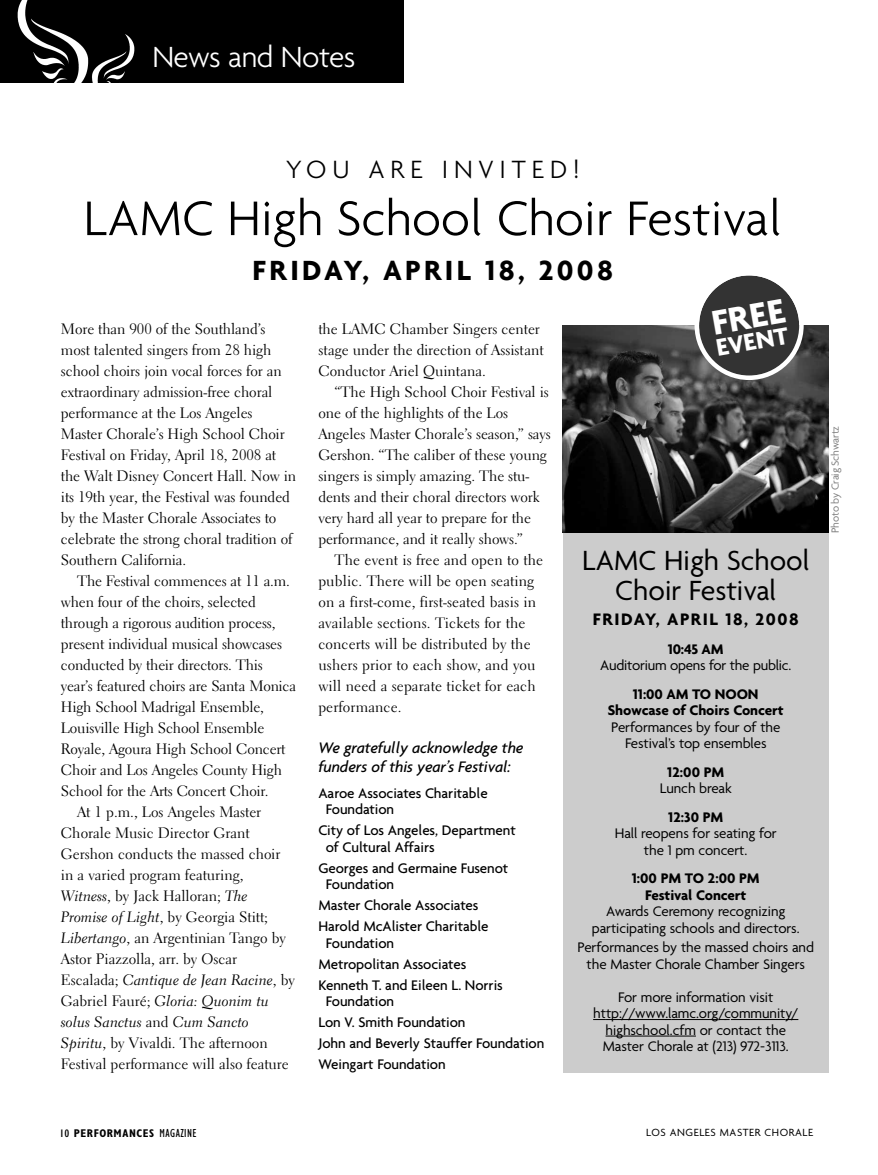
<style>
.page{position:relative;width:878px;height:1175px;background:#fff}
.page>*{position:absolute;margin:0;border:0;box-sizing:border-box;transform-origin:0 0}
.t1{font:300 52.5px "Agenda";color:#000}
.t2{font:700 37.2px "Agenda";color:#fff}
.t3{font:300 31.5px "Agenda";letter-spacing:-.015em;color:#fff}
.t4{font:30px/30px "Agenda";color:#000;text-align:center}
.t5{font:700 30px "Agenda";letter-spacing:.11em;color:#000}
.t6{font:300 27px "Agenda";letter-spacing:.215em;color:#000}
.t7{font:700 25.95px "Agenda";color:#fff}
.t8{font:700 18px "Agenda";letter-spacing:.085em;color:#000}
.t9{font:italic 500 16.5px/19.5px "Agenda";letter-spacing:-.005em;color:#000}
.t10{font:15px/21px "Electra LH";letter-spacing:-.005em;color:#000}
.t11{font:15px/16.5px "Agenda";letter-spacing:-.005em;color:#000;text-align:center}
.t12{font:500 15px/21px "Agenda";letter-spacing:-.005em;color:#000}
.t13{font:700 15px/16.5px "Agenda";letter-spacing:-.005em;color:#000;text-align:center}
.t14{font:15px/21px "Electra LH Cursive";color:#000}
.t15{font:11.25px "Agenda";letter-spacing:.05em;color:#000}
.t16{font:700 condensed 11.25px "Gill Sans";letter-spacing:.05em;color:#000}
.t17{font:11.25px "Agenda";letter-spacing:-.015em;color:#808080}
.s1{font-family:"Electra LH Cursive"}
.s2{font-family:"Electra LH"}
.s3{font-weight:400}
.s4{font-weight:400;font-size:12px}
</style>
<div class="page">
<div style="left:0;top:0;width:403px;height:82px;background:#000"></div>
<img style="left:17px;top:0;width:118px;height:82px">
<div style="left:563px;top:501px;width:265px;height:571px;background:#ccc"></div>
<img style="left:563px;top:325px;width:265px;height:208px">
<svg style="left:593px;top:1019px;width:42px;height:1px"></svg>
<hr style="left:635px;top:1019px;width:31px;height:1px;background:#000">
<hr style="left:671px;top:1019px;width:41px;height:1px;background:#000">
<svg style="left:712px;top:1019px;width:17px;height:1px"></svg>
<hr style="left:730px;top:1019px;width:55px;height:1px;background:#000">
<svg style="left:785px;top:1019px;width:13px;height:1px"></svg>
<hr style="left:605px;top:1035px;width:31px;height:1px;background:#000">
<hr style="left:636px;top:1035px;width:33px;height:1px;background:#000">
<svg style="left:669px;top:1035px;width:27px;height:1px"></svg>
<svg style="left:694px;top:275px;width:109px;height:105px"></svg>
<h3 class="t3" style="left:152px;top:44px;width:205px">News and Notes</h3>
<h3 class="t6" style="left:286px;top:158px;width:294px">YOU ARE INVITED!</h3>
<h1 class="t1" style="left:84px;top:197px;width:700px">LAMC High School Choir Festival</h1>
<h3 class="t5" style="left:253px;top:258px;width:362px">FRIDAY, APRIL 18, 2008</h3>
<p class="t10" style="left:61px;top:320px;width:237px">More than 900 of the Southland’s most talented singers from 28 high school choirs join vocal forces for an extraordinary admission-free choral performance at the Los Angeles Master Chorale’s High School Choir Festival on Friday, April 18, 2008 at the Walt Disney Concert Hall. Now in its 19th year, the Festival was founded by the Master Chorale Associates to celebrate the strong choral tradition of Southern California.</p>
<p class="t10" style="left:77px;top:572px;width:214px">The Festival commences at 11 a.m.</p>
<p class="t10" style="left:61px;top:593px;width:196px">when four of the choirs, selected</p>
<p class="t10" style="left:61px;top:614px;width:216px">through a rigorous audition process,</p>
<p class="t10" style="left:61px;top:635px;width:223px">present individual musical showcases</p>
<p class="t10" style="left:61px;top:656px;width:203px">conducted by their directors. This</p>
<p class="t10" style="left:61px;top:677px;width:236px">year’s featured choirs are Santa Monica</p>
<p class="t10" style="left:61px;top:698px;width:204px">High School Madrigal Ensemble,</p>
<p class="t10" style="left:61px;top:719px;width:205px">Louisville High School Ensemble</p>
<p class="t10" style="left:61px;top:740px;width:226px">Royale, Agoura High School Concert</p>
<p class="t10" style="left:61px;top:761px;width:222px">Choir and Los Angeles County High</p>
<p class="t10" style="left:61px;top:782px;width:209px">School for the Arts Concert Choir.</p>
<p class="t10" style="left:77px;top:803px;width:186px">At 1 p.m., Los Angeles Master</p>
<p class="t10" style="left:61px;top:824px;width:190px">Chorale Music Director Grant</p>
<p class="t10" style="left:61px;top:845px;width:221px">Gershon conducts the massed choir</p>
<p class="t10" style="left:61px;top:866px;width:184px">in a varied program featuring,</p>
<p class="t10" style="left:61px;top:887px;width:188px"><span class="s1">Witness</span>, by Jack Halloran; <span class="s1">The</span></p>
<p class="t10" style="left:61px;top:908px;width:208px"><span class="s1">Promise of Light</span>, by Georgia Stitt;</p>
<p class="t10" style="left:61px;top:929px;width:226px"><span class="s1">Libertango</span>, an Argentinian Tango by</p>
<p class="t10" style="left:61px;top:950px;width:178px">Astor Piazzolla, arr. by Oscar</p>
<p class="t14" style="left:61px;top:971px;width:235px"><span class="s2">Escalada;</span> Cantique de Jean Racine<span class="s2">, by<br>Gabriel Fauré;</span> Gloria: Quonim tu solus Sanctus <span class="s2">and</span> Cum Sancto</p>
<p class="t10" style="left:61px;top:1034px;width:229px"><span class="s1">Spiritu</span>, by Vivaldi. The afternoon<br>Festival performance will also feature</p>
<p class="t10" style="left:318px;top:320px;width:227px">the LAMC Chamber Singers center stage under the direction of Assistant<br>Conductor Ariel Quintana.</p>
<p class="t10" style="left:318px;top:383px;width:234px;text-indent:16px">“The High School Choir Festival is one of the highlights of the Los Angeles Master Chorale’s season,” says Gershon. “The caliber of these young singers is simply amazing. The stu&shy;dents and their choral directors work very hard all year to prepare for the performance, and it really shows.”</p>
<p class="t10" style="left:318px;top:551px;width:226px;text-indent:16px">The event is free and open to the public. There will be open seating on a first-come, first-seated basis in available sections. Tickets for the concerts will be distributed by the ushers prior to each show, and you will need a separate ticket for each performance.</p>
<p class="t9" style="left:318px;top:738px;width:207px">We gratefully acknowledge the funders of this year’s Festival:</p>
<p class="t12" style="left:326px;top:785px;width:163px;line-height:16.5px;text-indent:-7px">Aaroe Associates Charitable<br>Foundation</p>
<p class="t12" style="left:326px;top:823px;width:191px;line-height:16.5px;text-indent:-7px">City of Los Angeles, Department of Cultural Affairs</p>
<p class="t12" style="left:326px;top:860px;width:184px;line-height:16.5px;text-indent:-7px">Georges and Germaine Fusenot<br>Foundation</p>
<p class="t12" style="left:318px;top:895px;width:172px">Master Chorale Associates<br>Harold McAlister Charitable</p>
<p class="t12" style="left:318px;top:933px;width:186px;text-indent:7px">Foundation<br>Metropolitan Associates<br>Kenneth T. and Eileen L. Norris</p>
<p class="t12" style="left:318px;top:991px;width:227px;text-indent:7px">Foundation<br>Lon V. Smith Foundation<br>John and Beverly Stauffer Foundation<br>Weingart Foundation</p>
<h2 class="t2" style="left:709px;top:308px;width:75px;rotate:-10deg">FREE</h2>
<h3 class="t7" style="left:714px;top:338px;width:75px;rotate:-10deg">EVENT</h3>
<h3 class="t4" style="left:582px;top:547px;width:229px">LAMC High School<br>Choir Festival</h3>
<p class="t8" style="left:593px;top:612px;width:207px">FRIDAY, APRIL 18, 2008</p>
<p class="t13" style="left:668px;top:641px;width:57px">10:45 AM</p>
<p class="t11" style="left:600px;top:658px;width:192px">Auditorium opens for the public.</p>
<p class="t13" style="left:608px;top:686px;width:177px">11:00 AM TO NOON<br>Showcase of Choirs Concert</p>
<p class="t11" style="left:611px;top:720px;width:171px">Performances by four of the<br>Festival’s top ensembles</p>
<p class="t13" style="left:667px;top:764px;width:58px">12:00 PM</p>
<p class="t11" style="left:659px;top:781px;width:73px">Lunch break</p>
<p class="t13" style="left:668px;top:809px;width:57px">12:30 PM</p>
<p class="t11" style="left:614px;top:826px;width:163px">Hall reopens for seating for the 1 pm concert.</p>
<p class="t13" style="left:631px;top:871px;width:129px">1:00 PM TO 2:00 PM<br>Festival Concert</p>
<p class="t11" style="left:592px;top:904px;width:209px">Awards Ceremony recognizing participating schools and directors.</p>
<p class="t11" style="left:577px;top:940px;width:238px">Performances by the massed choirs and the Master Chorale Chamber Singers</p>
<p class="t11" style="left:593px;top:990px;width:207px">For more information visit http://www.lamc.org/community/ highschool.cfm or contact the<br>Master Chorale at (213) 972-3113.</p>
<p class="t17" style="left:830px;top:533px;width:108px;rotate:-90deg">Photo by Craig Schwartz</p>
<p class="t16" style="left:59px;top:1129px;width:139px"><span class="s3">10</span> PERFORMANCES <span class="s4">MAGAZINE</span></p>
<p class="t15" style="left:646px;top:1127px;width:168px">LOS ANGELES MASTER CHORALE</p>
</div>
